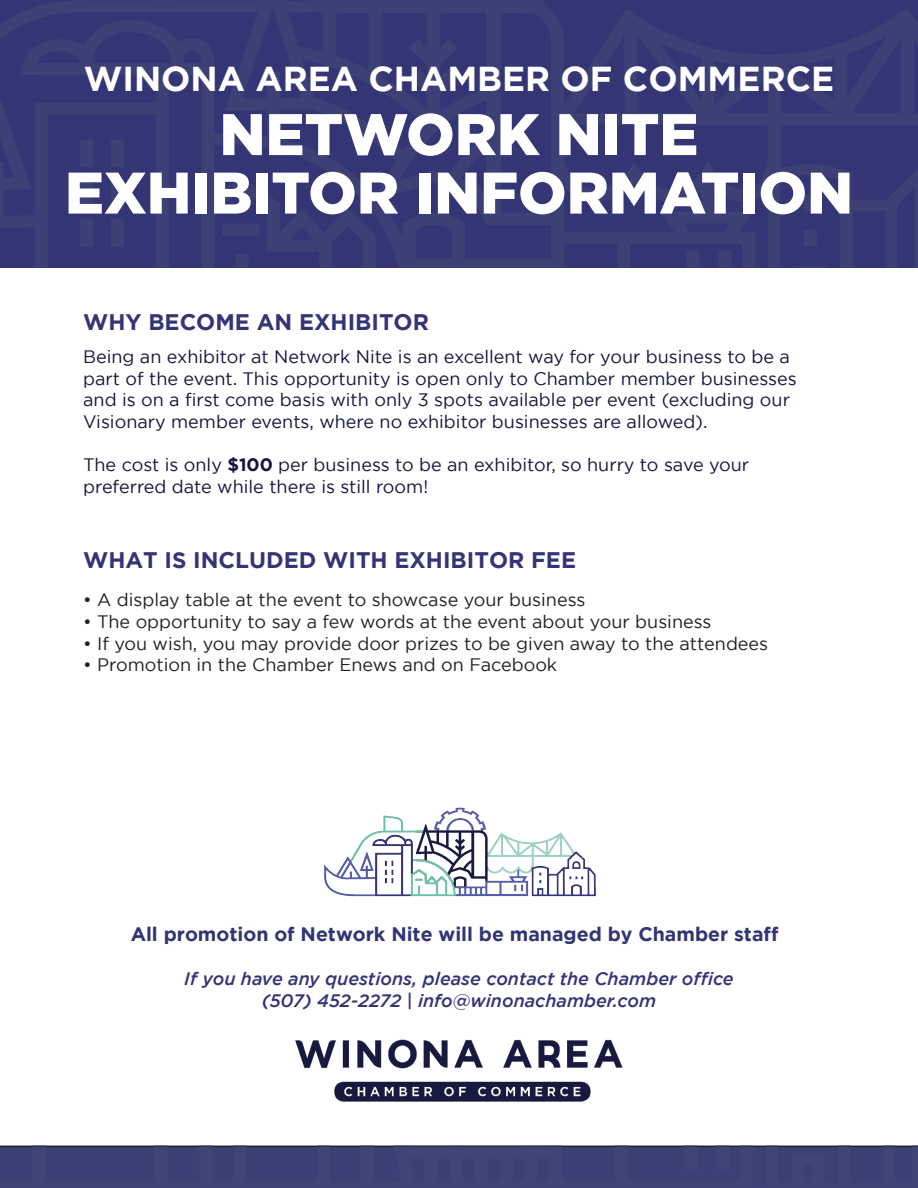
<style>
.page{position:relative;width:918px;height:1188px;background:#fff}
.page>*{position:absolute;margin:0;border:0;box-sizing:border-box;transform-origin:0 0}
.t1{font:900 58.5px "Gotham";color:#fff}
.t2{font:700 34.5px "Gotham";color:#fff}
.t3{font:700 22.5px "Gotham";color:#333575}
.t4{font:700 19.5px "Gotham";color:#323575}
.t5{font:18px/21.6px "Gotham";color:#14153e}
.t6{font:18px "Gotham";color:#231f20}
.t7{font:italic 500 18px "Gotham";color:#323575}
.s1{font-weight:700}
</style>
<div class="page">
<svg style="left:0;top:0;width:223px;height:131px;background:#343675"></svg>
<svg style="left:20px;top:0;width:196px;height:267px;background:#363875"></svg>
<svg style="left:565px;top:6px;width:201px;height:197px;background:#363975"></svg>
<svg style="left:0;top:88px;width:39px;height:179px;background:#363875"></svg>
<svg style="left:766px;top:0;width:152px;height:267px;background:#363875"></svg>
<svg style="left:223px;top:0;width:342px;height:131px;background:#373975"></svg>
<svg style="left:200px;top:131px;width:556px;height:136px;background:#363875"></svg>
<div style="left:0;top:1146px;width:918px;height:42px;background:#3c4075"></div>
<img style="left:324px;top:807px;width:272px;height:90px">
<img style="left:295px;top:1039px;width:328px;height:63px">
<p class="t2" style="left:84px;top:58px;width:752px">WINONA AREA CHAMBER OF COMMERCE</p>
<p class="t1" style="left:220px;top:101px;width:480px">NETWORK NITE</p>
<p class="t1" style="left:65px;top:159px;width:790px">EXHIBITOR INFORMATION</p>
<p class="t3" style="left:83px;top:309px;width:347px">WHY BECOME AN EXHIBITOR</p>
<p class="t5" style="left:83px;top:345px;width:715px">Being an exhibitor at Network Nite is an excellent way for your business to be a part of the event. This opportunity is open only to Chamber member businesses and is on a first come basis with only 3 spots available per event (excluding our Visionary member events, where no exhibitor businesses are allowed).</p>
<p class="t5" style="left:83px;top:453px;width:668px">The cost is only <span class="s1">$100</span> per business to be an exhibitor, so hurry to save your preferred date while there is still room!</p>
<p class="t3" style="left:83px;top:547px;width:494px">WHAT IS INCLUDED WITH EXHIBITOR FEE</p>
<p class="t6" style="left:83px;top:590px;width:504px">• A display table at the event to showcase your business</p>
<p class="t6" style="left:83px;top:612px;width:630px">• The opportunity to say a few words at the event about your business</p>
<p class="t6" style="left:83px;top:633px;width:687px">• If you wish, you may provide door prizes to be given away to the attendees</p>
<p class="t6" style="left:83px;top:655px;width:476px">• Promotion in the Chamber Enews and on Facebook</p>
<p class="t4" style="left:131px;top:923px;width:649px">All promotion of Network Nite will be managed by Chamber staff</p>
<p class="t7" style="left:184px;top:968px;width:551px">If you have any questions, please contact the Chamber office</p>
<p class="t7" style="left:262px;top:990px;width:396px">(507) 452-2272 | info@winonachamber.com</p>
</div>
